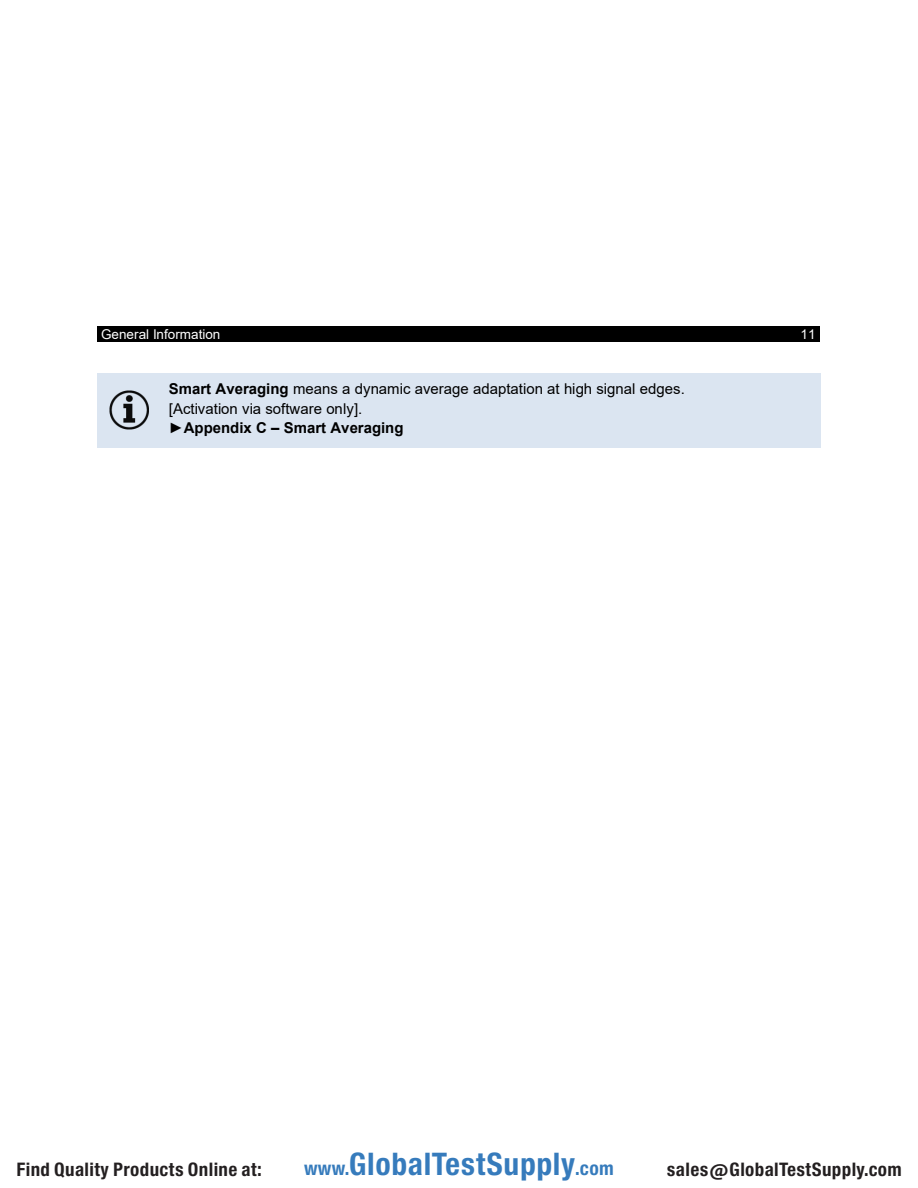
<style>
.page{position:relative;width:918px;height:1188px;background:#fff}
.page>*{position:absolute;margin:0;border:0;box-sizing:border-box;transform-origin:0 0}
.t1{font:29.7px "Europa Gro Nr 2 SBOP Bol Con";letter-spacing:.02em;color:#367bbc}
.t2{font:17.85px "Europa Gro Nr 2 SBOP Bol Con";letter-spacing:.02em;color:#231f20}
.t3{font:15px "Arial";color:#000}
.t4{font:700 15px "Arial";color:#000}
.t5{font:13.5px "Arial";letter-spacing:.005em;color:#fff}
.s1{color:#000}
.s2{font-weight:700}
.s3{font-size:18.3px}
</style>
<div class="page">
<div style="left:801px;top:326px;width:15px;height:16px;background:#000"></div>
<div style="left:97px;top:326px;width:704px;height:16px;background:#000"></div>
<hr style="left:816px;top:326px;width:4px;height:16px;background:#000">
<div style="left:97px;top:373px;width:64px;height:74px;background:#dbe5f1"></div>
<img style="left:109px;top:390px;width:40px;height:40px">
<div style="left:161px;top:373px;width:659px;height:74px;background:#dbe5f1"></div>
<p class="t5" style="left:101px;top:325px;width:121px">General Information</p>
<p class="t5" style="left:801px;top:325px;width:21px">11<span class="s1">-</span></p>
<p class="t3" style="left:169px;top:378px;width:517px"><span class="s2">Smart Averaging</span> means a dynamic average adaptation at high signal edges.</p>
<p class="t3" style="left:169px;top:398px;width:195px">[Activation via software only].</p>
<p class="t4" style="left:169px;top:418px;width:236px">►Appendix C – Smart Averaging</p>
<p class="t2" style="left:16px;top:1159px;width:247px">Find Quality Products Online at:</p>
<h1 class="t1" style="left:304px;top:1147px;width:311px"><span class="s3">www.</span>GlobalTestSupply<span class="s3">.com</span></h1>
<p class="t2" style="left:667px;top:1159px;width:236px">sales@GlobalTestSupply.com</p>
</div>
